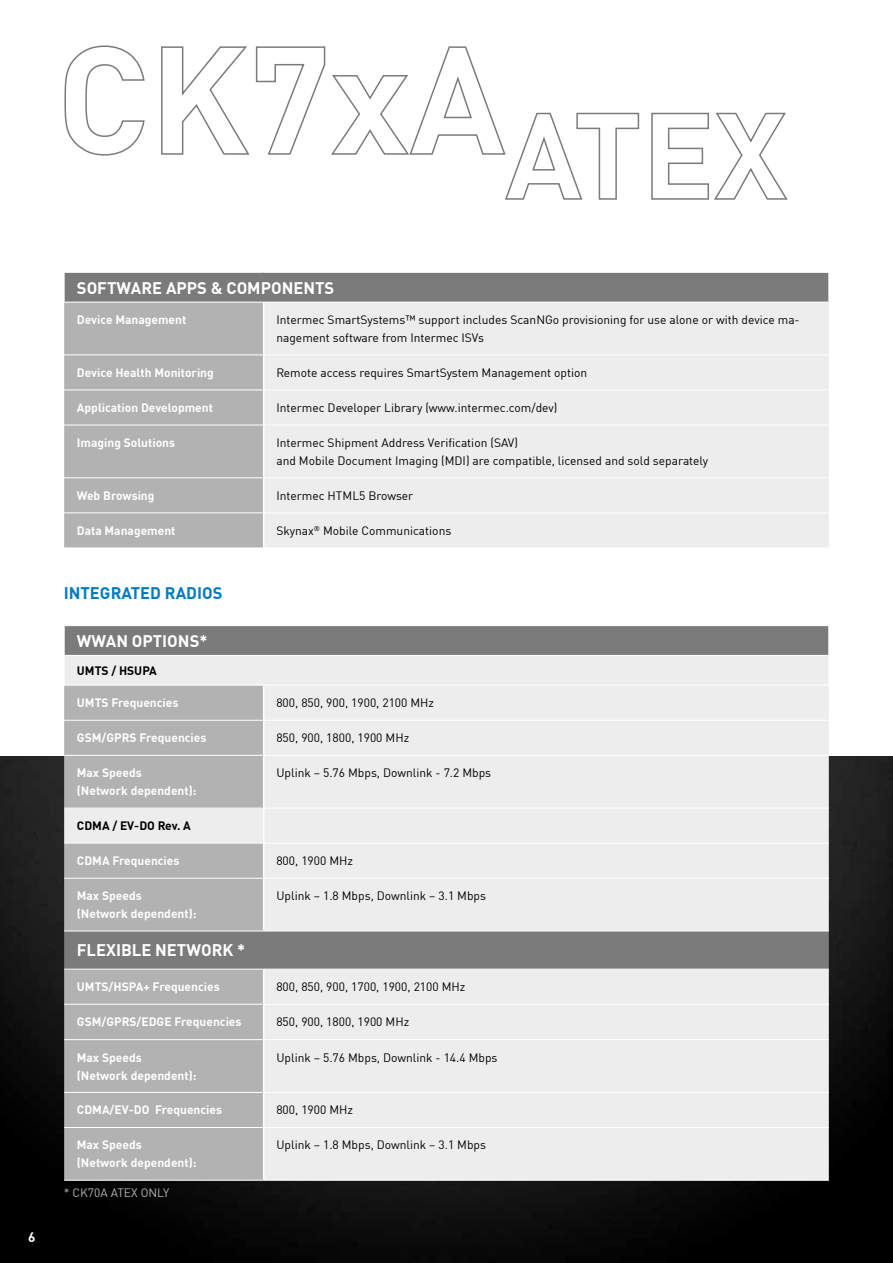
<style>
.page{position:relative;width:893px;height:1263px;background:#fff}
.page>*{position:absolute;margin:0;border:0;box-sizing:border-box;transform-origin:0 0}
.t1{font:700 16.5px "DIN Offc";color:#fff}
.t2{font:700 16.5px "DIN Offc";color:#007bc4}
.t3{font:700 13.5px "DIN Offc";color:#fff}
.t4{font:12px/18px "DIN Offc";color:#000}
.t5{font:700 12px/18px "DIN Offc";color:#fff}
.t6{font:700 12px "DIN Offc";color:#000}
.t7{font:12px "DIN Offc";color:#b3b2b2}
</style>
<div class="page">
<img style="left:0;top:756px;width:893px;height:507px">
<div style="left:64px;top:272px;width:765px;height:30px;background:#7c7b7b"></div>
<div style="left:64px;top:303px;width:199px;height:245px;background:#b3b2b2"></div>
<div style="left:264px;top:303px;width:565px;height:244px;background:#ededed"></div>
<hr style="left:264px;top:354px;width:565px;height:1px;background:#fff">
<hr style="left:264px;top:390px;width:565px;height:1px;background:#fff">
<hr style="left:264px;top:425px;width:565px;height:1px;background:#fff">
<hr style="left:264px;top:477px;width:565px;height:1px;background:#fff">
<hr style="left:264px;top:512px;width:565px;height:1px;background:#fff">
<hr style="left:64px;top:354px;width:199px;height:1px;background:#fff">
<hr style="left:64px;top:390px;width:199px;height:1px;background:#fff">
<hr style="left:64px;top:425px;width:199px;height:1px;background:#fff">
<hr style="left:64px;top:477px;width:199px;height:1px;background:#fff">
<hr style="left:64px;top:512px;width:199px;height:1px;background:#fff">
<hr style="left:64px;top:272px;width:200px;height:1px;background:#fff">
<svg style="left:64px;top:273px;width:1px;height:29px"></svg>
<hr style="left:264px;top:272px;width:565px;height:1px;background:#fff">
<svg style="left:828px;top:273px;width:1px;height:29px"></svg>
<div style="left:65px;top:626px;width:763px;height:29px;background:#7c7b7b"></div>
<div style="left:65px;top:656px;width:763px;height:29px;background:#ededed"></div>
<svg style="left:64px;top:686px;width:200px;height:494px;fill:#b3b2b2"></svg>
<svg style="left:264px;top:686px;width:565px;height:494px;fill:#ededed"></svg>
<hr style="left:264px;top:720px;width:565px;height:1px;background:#fff">
<hr style="left:264px;top:755px;width:565px;height:1px;background:#fff">
<hr style="left:264px;top:808px;width:565px;height:1px;background:#fff">
<hr style="left:264px;top:843px;width:565px;height:1px;background:#fff">
<hr style="left:264px;top:878px;width:565px;height:1px;background:#fff">
<hr style="left:264px;top:931px;width:565px;height:1px;background:#fff">
<hr style="left:264px;top:969px;width:565px;height:1px;background:#fff">
<hr style="left:264px;top:1004px;width:565px;height:1px;background:#fff">
<hr style="left:264px;top:1039px;width:565px;height:1px;background:#fff">
<hr style="left:264px;top:1092px;width:565px;height:1px;background:#fff">
<hr style="left:264px;top:1127px;width:565px;height:1px;background:#fff">
<hr style="left:264px;top:1180px;width:565px;height:1px;background:#fff">
<hr style="left:64px;top:720px;width:199px;height:1px;background:#fff">
<hr style="left:64px;top:755px;width:199px;height:1px;background:#fff">
<hr style="left:64px;top:808px;width:199px;height:1px;background:#fff">
<hr style="left:64px;top:843px;width:199px;height:1px;background:#fff">
<hr style="left:64px;top:878px;width:199px;height:1px;background:#fff">
<hr style="left:64px;top:931px;width:200px;height:1px;background:#fff">
<hr style="left:64px;top:969px;width:200px;height:1px;background:#fff">
<hr style="left:64px;top:1004px;width:199px;height:1px;background:#fff">
<hr style="left:64px;top:1039px;width:199px;height:1px;background:#fff">
<hr style="left:64px;top:1092px;width:199px;height:1px;background:#fff">
<hr style="left:64px;top:1127px;width:199px;height:1px;background:#fff">
<hr style="left:64px;top:1180px;width:200px;height:1px;background:#fff">
<hr style="left:263px;top:685px;width:1px;height:35px;background:#fff">
<hr style="left:263px;top:720px;width:1px;height:35px;background:#fff">
<hr style="left:263px;top:755px;width:1px;height:53px;background:#fff">
<hr style="left:263px;top:808px;width:1px;height:35px;background:#fff">
<hr style="left:263px;top:843px;width:1px;height:35px;background:#fff">
<hr style="left:263px;top:878px;width:1px;height:53px;background:#fff">
<hr style="left:263px;top:969px;width:1px;height:35px;background:#fff">
<hr style="left:263px;top:1004px;width:1px;height:36px;background:#fff">
<hr style="left:263px;top:1040px;width:1px;height:52px;background:#fff">
<hr style="left:263px;top:1092px;width:1px;height:35px;background:#fff">
<hr style="left:263px;top:1127px;width:1px;height:53px;background:#fff">
<svg style="left:64px;top:626px;width:1px;height:29px"></svg>
<svg style="left:828px;top:626px;width:1px;height:29px"></svg>
<svg style="left:64px;top:45px;width:81px;height:111px"></svg>
<svg style="left:161px;top:46px;width:479px;height:154px"></svg>
<svg style="left:651px;top:112px;width:137px;height:88px"></svg>
<p class="t3" style="left:28px;top:1228px;width:9px">6</p>
<h1 class="t1" style="left:77px;top:277px;width:259px">SOFTWARE APPS &amp; COMPONENTS</h1>
<p class="t5" style="left:77px;top:310px;width:111px">Device Management</p>
<p class="t4" style="left:276px;top:310px;width:525px">Intermec SmartSystems™ support includes ScanNGo provisioning for use alone or with device ma&shy;nagement software from Intermec ISVs</p>
<p class="t5" style="left:77px;top:363px;width:138px">Device Health Monitoring</p>
<p class="t4" style="left:276px;top:363px;width:312px">Remote access requires SmartSystem Management option</p>
<p class="t5" style="left:77px;top:398px;width:138px">Application Development</p>
<p class="t4" style="left:276px;top:398px;width:283px">Intermec Developer Library (www.intermec.com/dev)</p>
<p class="t5" style="left:77px;top:433px;width:100px">Imaging Solutions</p>
<p class="t4" style="left:276px;top:433px;width:433px">Intermec Shipment Address Verification (SAV)<br>and Mobile Document Imaging (MDI) are compatible, licensed and sold separately</p>
<p class="t5" style="left:77px;top:486px;width:79px">Web Browsing</p>
<p class="t4" style="left:276px;top:486px;width:138px">Intermec HTML5 Browser</p>
<p class="t5" style="left:77px;top:521px;width:100px">Data Management</p>
<p class="t4" style="left:276px;top:521px;width:176px">Skynax<sup>®</sup> Mobile Communications</p>
<h1 class="t2" style="left:64px;top:583px;width:160px">INTEGRATED RADIOS</h1>
<h1 class="t1" style="left:77px;top:630px;width:132px">WWAN OPTIONS*</h1>
<p class="t6" style="left:77px;top:663px;width:82px">UMTS / HSUPA</p>
<p class="t5" style="left:77px;top:693px;width:103px">UMTS Frequencies</p>
<p class="t4" style="left:276px;top:693px;width:159px">800, 850, 900, 1900, 2100 MHz</p>
<p class="t5" style="left:77px;top:728px;width:131px">GSM/GPRS Frequencies</p>
<p class="t4" style="left:276px;top:729px;width:134px">850, 900, 1800, 1900 MHz</p>
<p class="t5" style="left:77px;top:763px;width:121px">Max Speeds<br>(Network dependent):</p>
<p class="t4" style="left:276px;top:764px;width:216px">Uplink – 5.76 Mbps, Downlink - 7.2 Mbps</p>
<p class="t6" style="left:77px;top:818px;width:116px">CDMA / EV-DO Rev. A</p>
<p class="t5" style="left:77px;top:851px;width:104px">CDMA Frequencies</p>
<p class="t4" style="left:276px;top:851px;width:78px">800, 1900 MHz</p>
<p class="t5" style="left:77px;top:886px;width:121px">Max Speeds<br>(Network dependent):</p>
<p class="t4" style="left:276px;top:887px;width:211px">Uplink – 1.8 Mbps, Downlink – 3.1 Mbps</p>
<h1 class="t1" style="left:77px;top:940px;width:170px">FLEXIBLE NETWORK *</h1>
<p class="t5" style="left:77px;top:977px;width:144px">UMTS/HSPA+ Frequencies</p>
<p class="t4" style="left:276px;top:977px;width:190px">800, 850, 900, 1700, 1900, 2100 MHz</p>
<p class="t5" style="left:77px;top:1012px;width:166px">GSM/GPRS/EDGE Frequencies</p>
<p class="t4" style="left:276px;top:1012px;width:134px">850, 900, 1800, 1900 MHz</p>
<p class="t5" style="left:77px;top:1048px;width:121px">Max Speeds<br>(Network dependent):</p>
<p class="t4" style="left:276px;top:1048px;width:223px">Uplink – 5.76 Mbps, Downlink - 14.4 Mbps</p>
<p class="t5" style="left:77px;top:1100px;width:147px">CDMA/EV-DO Frequencies</p>
<p class="t4" style="left:276px;top:1101px;width:78px">800, 1900 MHz</p>
<p class="t5" style="left:77px;top:1135px;width:121px">Max Speeds<br>(Network dependent):</p>
<p class="t4" style="left:276px;top:1136px;width:211px">Uplink – 1.8 Mbps, Downlink – 3.1 Mbps</p>
<p class="t7" style="left:64px;top:1185px;width:107px">* CK70A ATEX ONLY</p>
</div>
